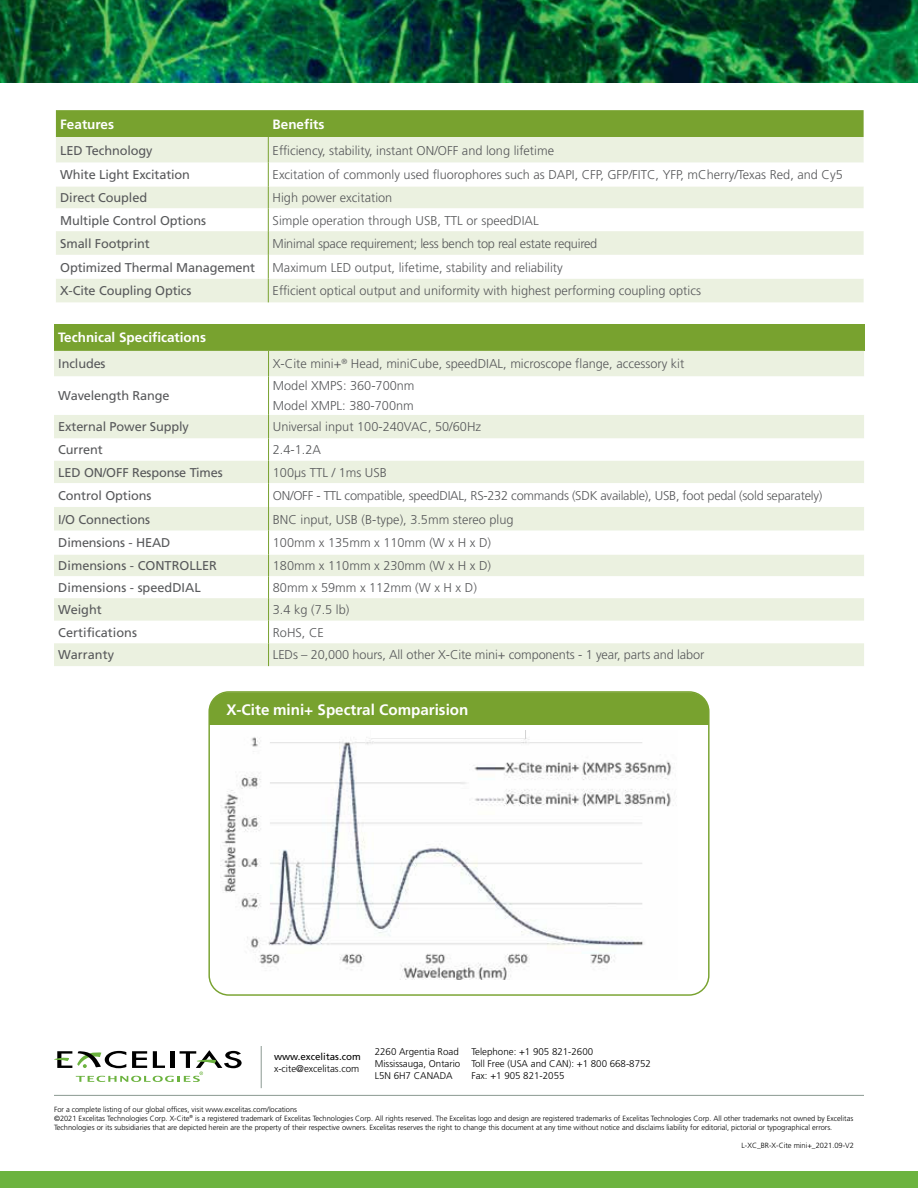
<style>
.page{position:relative;width:918px;height:1188px;background:#fff}
.page>*{position:absolute;margin:0;border:0;box-sizing:border-box;transform-origin:0 0}
.t1{font:700 15.15px "Frutiger LT Std";color:#fff}
.t2{font:700 13.5px "Frutiger LT Std";color:#fff}
.t3{font:300 12.75px/20.1px "Frutiger LT Std";color:#58595b}
.t4{font:12.75px "Frutiger LT Std";letter-spacing:-.01em;color:#58595b}
.t5{font:300 12.75px "Frutiger LT Std";letter-spacing:-.02em;color:#58595b}
.t6{font:300 9.75px/11.7px "Frutiger LT Std";color:#000}
.t7{font:9.75px "Frutiger LT Std";color:#000}
.t8{font:300 7.5px/9px "Frutiger LT Std";letter-spacing:-.005em;color:#000}
</style>
<div class="page">
<hr style="left:917px;top:135px;width:1px;height:54px;background:#78a22f">
<div style="left:0;top:1172px;width:918px;height:16px;background:#6cb33f"></div>
<hr style="left:54px;top:1095px;width:810px;height:1px;background:#8b9a92">
<hr style="left:261px;top:1046px;width:1px;height:42px;background:#8b9a92">
<svg style="left:54px;top:1050px;width:188px;height:32px"></svg>
<div style="left:56px;top:110px;width:808px;height:199px;background:linear-gradient(to right,#fcfdfb,#fcfdfb)"></div>
<svg style="left:56px;top:110px;width:808px;height:192px"></svg>
<div style="left:54px;top:324px;width:810px;height:27px;background:#78a22f"></div>
<svg style="left:54px;top:351px;width:810px;height:315px;fill:#ebf1e0"></svg>
<svg style="left:54px;top:376px;width:810px;height:222px"></svg>
<svg style="left:268px;top:351px;width:1px;height:25px"></svg>
<hr style="left:268px;top:376px;width:1px;height:39px;background:#78a22f">
<svg style="left:268px;top:415px;width:1px;height:251px"></svg>
<img style="left:0;top:0;width:918px;height:82px">
<div style="left:209px;top:692px;width:500px;height:66px;background:#78a22f;border-radius:20px"></div>
<div style="left:209px;top:725px;width:500px;height:46px;background:#fff"></div>
<img style="left:222px;top:730px;width:452px;height:250px">
<p class="t2" style="left:60px;top:118px;width:55px">Features</p>
<p class="t2" style="left:273px;top:118px;width:53px">Benefits</p>
<p class="t4" style="left:60px;top:145px;width:94px">LED Technology</p>
<p class="t3" style="left:273px;top:141px;width:283px">Efficiency, stability, instant ON/OFF and long lifetime</p>
<p class="t4" style="left:60px;top:170px;width:131px">White Light Excitation</p>
<p class="t3" style="left:273px;top:166px;width:572px">Excitation of commonly used fluorophores such as DAPI, CFP, GFP/FITC, YFP, mCherry/Texas Red, and Cy5</p>
<p class="t4" style="left:60px;top:192px;width:88px">Direct Coupled</p>
<p class="t3" style="left:273px;top:189px;width:121px">High power excitation</p>
<p class="t4" style="left:60px;top:215px;width:147px">Multiple Control Options</p>
<p class="t3" style="left:273px;top:211px;width:268px">Simple operation through USB, TTL or speedDIAL</p>
<p class="t4" style="left:60px;top:238px;width:91px">Small Footprint</p>
<p class="t5" style="left:273px;top:238px;width:326px">Minimal space requirement; less bench top real estate required</p>
<p class="t4" style="left:60px;top:262px;width:196px">Optimized Thermal Management</p>
<p class="t3" style="left:273px;top:258px;width:292px">Maximum LED output, lifetime, stability and reliability</p>
<p class="t4" style="left:60px;top:286px;width:133px">X-Cite Coupling Optics</p>
<p class="t3" style="left:273px;top:282px;width:430px">Efficient optical output and uniformity with highest performing coupling optics</p>
<p class="t2" style="left:58px;top:332px;width:149px">Technical Specifications</p>
<p class="t4" style="left:58px;top:359px;width:49px">Includes</p>
<p class="t3" style="left:273px;top:355px;width:413px">X-Cite mini+<sup>®</sup> Head, miniCube, speedDIAL, microscope flange, accessory kit</p>
<p class="t4" style="left:58px;top:391px;width:113px">Wavelength Range</p>
<p class="t3" style="left:273px;top:377px;width:143px">Model XMPS: 360-700nm<br>Model XMPL: 380-700nm</p>
<p class="t4" style="left:58px;top:422px;width:132px">External Power Supply</p>
<p class="t3" style="left:273px;top:418px;width:210px">Universal input 100-240VAC, 50/60Hz</p>
<p class="t4" style="left:58px;top:445px;width:46px">Current</p>
<p class="t3" style="left:273px;top:441px;width:50px">2.4-1.2A</p>
<p class="t4" style="left:58px;top:467px;width:166px">LED ON/OFF Response Times</p>
<p class="t3" style="left:273px;top:463px;width:116px">100µs TTL / 1ms USB</p>
<p class="t4" style="left:58px;top:490px;width:95px">Control Options</p>
<p class="t5" style="left:273px;top:490px;width:551px">ON/OFF - TTL compatible, speedDIAL, RS-232 commands (SDK available), USB, foot pedal (sold separately)</p>
<p class="t4" style="left:58px;top:514px;width:93px">I/O Connections</p>
<p class="t3" style="left:273px;top:510px;width:242px">BNC input, USB (B-type), 3.5mm stereo plug</p>
<p class="t4" style="left:58px;top:538px;width:114px">Dimensions - HEAD</p>
<p class="t3" style="left:273px;top:534px;width:220px">100mm x 135mm x 110mm (W x H x D)</p>
<p class="t4" style="left:58px;top:560px;width:160px">Dimensions - CONTROLLER</p>
<p class="t3" style="left:273px;top:557px;width:220px">180mm x 110mm x 230mm (W x H x D)</p>
<p class="t4" style="left:58px;top:582px;width:144px">Dimensions - speedDIAL</p>
<p class="t3" style="left:273px;top:578px;width:206px">80mm x 59mm x 112mm (W x H x D)</p>
<p class="t4" style="left:58px;top:604px;width:45px">Weight</p>
<p class="t3" style="left:273px;top:601px;width:78px">3.4 kg (7.5 lb)</p>
<p class="t4" style="left:58px;top:627px;width:80px">Certifications</p>
<p class="t3" style="left:273px;top:623px;width:53px">RoHS, CE</p>
<p class="t4" style="left:58px;top:650px;width:57px">Warranty</p>
<p class="t3" style="left:273px;top:646px;width:433px">LEDs – 20,000 hours, All other X-Cite mini+ components - 1 year, parts and labor</p>
<p class="t1" style="left:226px;top:703px;width:244px">X-Cite mini+ Spectral Comparision</p>
<p class="t6" style="left:375px;top:1047px;width:87px">2260 Argentia Road<br>Mississauga, Ontario<br>L5N 6H7 CANADA</p>
<p class="t6" style="left:471px;top:1047px;width:181px">Telephone: +1 905 821-2600<br>Toll Free (USA and CAN): +1 800 668-8752<br>Fax: +1 905 821-2055</p>
<p class="t7" style="left:274px;top:1052px;width:88px">www.excelitas.com</p>
<p class="t6" style="left:274px;top:1063px;width:87px">x-cite@excelitas.com</p>
<p class="t8" style="left:54px;top:1105px;width:801px">For a complete listing of our global offices, visit www.excelitas.com/locations<br>©2021 Excelitas Technologies Corp. X-Cite<sup>®</sup> is a registered trademark of Excelitas Technologies Corp. All rights reserved. The Excelitas logo and design are registered trademarks of Excelitas Technologies Corp. All other trademarks not owned by Excelitas<br>Technologies or its subsidiaries that are depicted herein are the property of their respective owners. Excelitas reserves the right to change this document at any time without notice and disclaims liability for editorial, pictorial or typographical errors.</p>
<p class="t8" style="left:742px;top:1141px;width:114px">L-XC_BR-X-Cite mini+_2021.09-V2</p>
</div>
